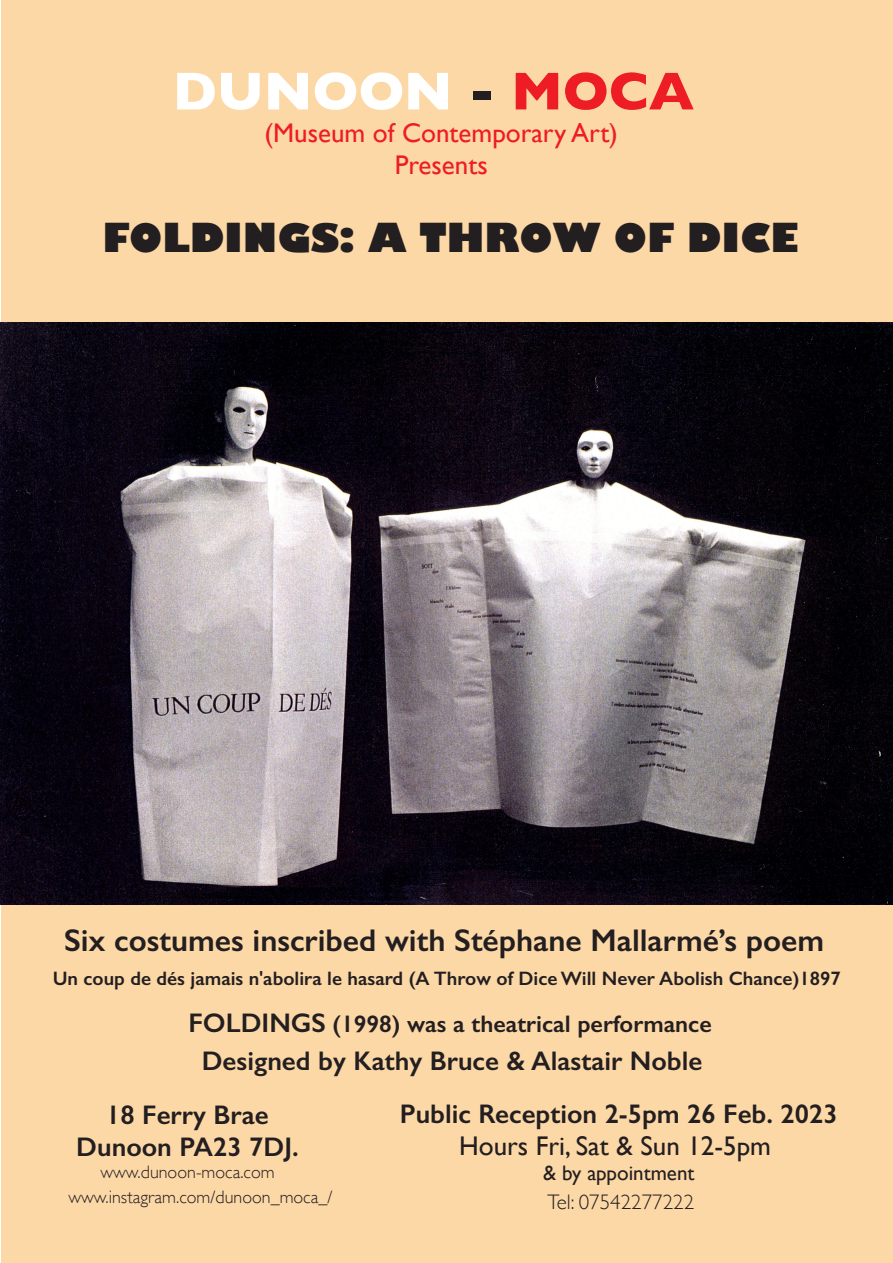
<style>
.page{position:relative;width:893px;height:1263px;background:#fff}
.page>*{position:absolute;margin:0;border:0;box-sizing:border-box;transform-origin:0 0}
.t1{font:700 54px "Gill Sans";color:#fff}
.t2{font:800 39px "Gill Sans";color:#231f20}
.t3{font:600 31.5px "Gill Sans";color:#231f20}
.t4{font:600 27px/32.4px "Gill Sans";color:#231f20;text-align:center}
.t5{font:27px/32.4px "Gill Sans";color:#ee1d23;text-align:center}
.t6{font:27px "Gill Sans";color:#231f20}
.t7{font:600 24px "Gill Sans";color:#231f20}
.t8{font:300 21px "Gill Sans";color:#231f20}
.t9{font:21px "Gill Sans";color:#231f20}
.t10{font:600 19.5px "Gill Sans";color:#231f20}
.t11{font:300 18px "Gill Sans";color:#231f20}
.s1{color:#231f20}
.s2{color:#ee1d23}
.s3{font-size:27px}
</style>
<div class="page">
<div style="left:1px;top:0;width:892px;height:1262px;background:#fdd8a7"></div>
<img style="left:1px;top:323px;width:892px;height:581px">
<h1 class="t1" style="left:173px;top:48px;width:523px">DUNOON <span class="s1">-</span> <span class="s2">MOCA</span></h1>
<p class="t5" style="left:264px;top:116px;width:355px">(Museum of Contemporary Art)<br>Presents</p>
<h2 class="t2" style="left:102px;top:207px;width:698px">FOLDINGS: A THROW OF DICE</h2>
<p class="t3" style="left:64px;top:921px;width:761px">Six costumes inscribed with Stéphane Mallarmé’s poem</p>
<p class="t10" style="left:53px;top:966px;width:789px">Un coup de dés jamais n'abolira le hasard (A Throw of Dice Will Never Abolish Chance)1897</p>
<p class="t7" style="left:188px;top:1009px;width:525px"><span class="s3">FOLDINGS</span> (1998) was a theatrical performance</p>
<p class="t4" style="left:202px;top:1044px;width:502px">Designed by Kathy Bruce &amp; Alastair Noble</p>
<p class="t4" style="left:76px;top:1098px;width:224px">18 Ferry Brae<br>Dunoon PA23 7DJ.</p>
<p class="t11" style="left:68px;top:1183px;width:266px">www.instagram.com/dunoon_moca_/</p>
<p class="t11" style="left:100px;top:1158px;width:176px">www.dunoon-moca.com</p>
<p class="t4" style="left:400px;top:1097px;width:439px">Public Reception 2-5pm 26 Feb. 2023</p>
<p class="t6" style="left:459px;top:1130px;width:313px">Hours Fri, Sat &amp; Sun 12-5pm</p>
<p class="t9" style="left:543px;top:1161px;width:153px">&amp; by appointment</p>
<p class="t8" style="left:548px;top:1185px;width:148px">Tel: 07542277222</p>
</div>
